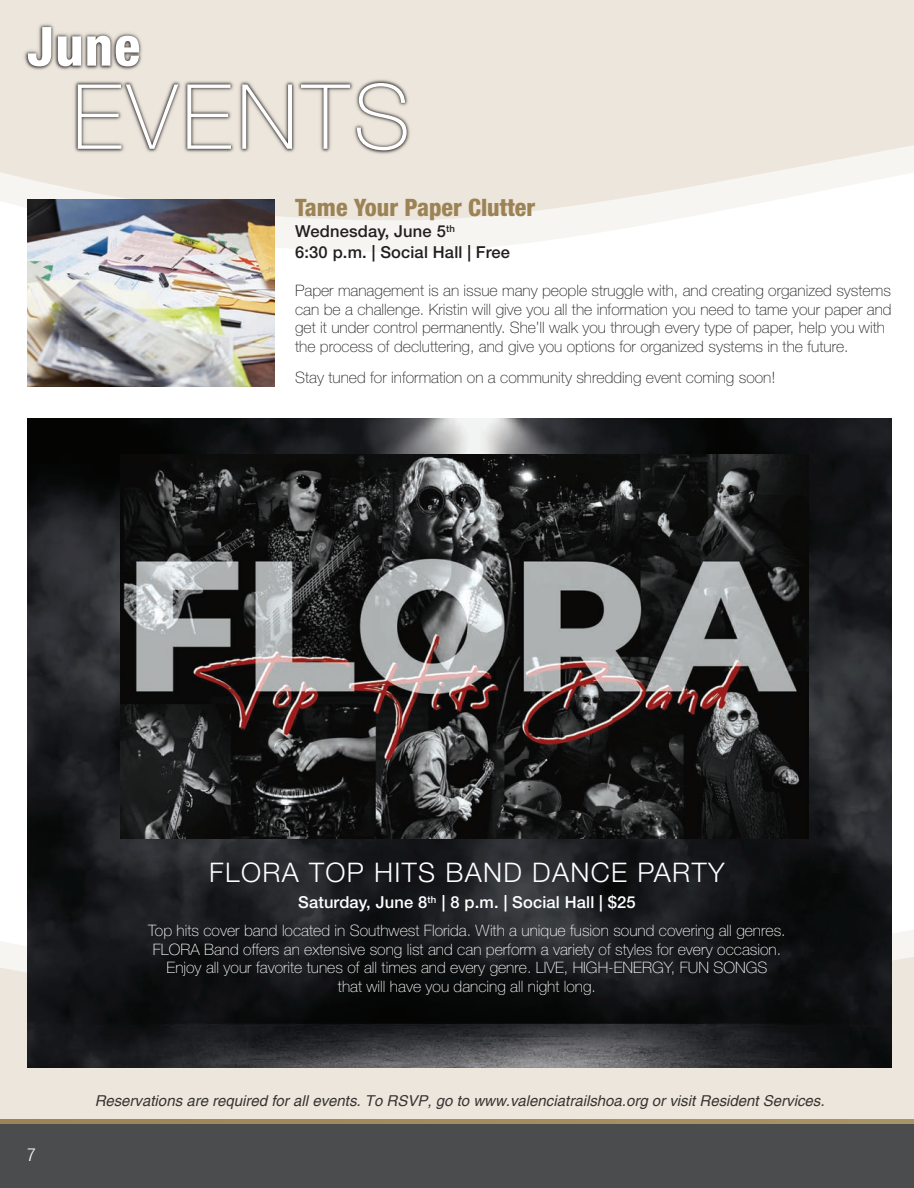
<style>
.page{position:relative;width:914px;height:1188px;background:#fff}
.page>*{position:absolute;margin:0;border:0;box-sizing:border-box;transform-origin:0 0}
.t1{font:100 90px "Helvetica Neue LT Std";letter-spacing:.05em;color:#fff}
.t2{font:800 condensed 54px "Helvetica Neue LT Std";color:#fff}
.t3{font:300 27px "Helvetica Neue LT Std";letter-spacing:.05em;color:#fff}
.t4{font:800 condensed 24px "Helvetica Neue LT Std";color:#9c8356}
.t5{font:300 condensed 18px "Helvetica Neue LT Std";color:#fff}
.t6{font:500 16.5px/21px "Helvetica Neue LT Std";letter-spacing:.01em;color:#231f20}
.t7{font:500 16.5px "Helvetica Neue LT Std";letter-spacing:.01em;color:#fff}
.t8{font:100 15.75px/18.8px "Helvetica Neue LT Std";color:#231f20}
.t9{font:100 15.75px/18.8px "Helvetica Neue LT Std";color:#fff;text-align:center}
.t10{font:italic 15px "Helvetica";color:#231f20}
</style>
<div class="page">
<svg style="left:0;top:878px;width:913px;height:241px;background:#e8e2d9"></svg>
<hr style="left:0;top:1119px;width:913px;height:4px;background:#a38c5e">
<div style="left:0;top:1123px;width:913px;height:64px;background:#4b4c4d"></div>
<svg style="left:274px;top:222px;width:383px;height:36px;fill:#f7f5f1"></svg>
<svg style="left:0;top:0;width:913px;height:222px;background:#ede8df"></svg>
<img style="left:27px;top:419px;width:864px;height:647px">
<div style="left:22px;top:21px;width:123px;height:51px;background:#231f20;opacity:.25"></div>
<div style="left:72px;top:77px;width:340px;height:79px;background:#231f20;opacity:.25"></div>
<img style="left:27px;top:199px;width:247px;height:188px">
<img style="left:121px;top:454px;width:687px;height:384px">
<h2 class="t2" style="left:27px;top:13px;width:115px">June</h2>
<h1 class="t1" style="left:72px;top:65px;width:339px">EVENTS</h1>
<h3 class="t4" style="left:295px;top:193px;width:241px">Tame Your Paper Clutter</h3>
<p class="t6" style="left:295px;top:221px;width:216px">Wednesday, June 5<sup>th<br></sup>6:30 p.m. | Social Hall | Free</p>
<p class="t8" style="left:295px;top:281px;width:598px">Paper management is an issue many people struggle with, and creating organized systems can be a challenge. Kristin will give you all the information you need to tame your paper and get it under control permanently. She’ll walk you through every type of paper, help you with the process of decluttering, and give you options for organized systems in the future.</p>
<p class="t8" style="left:295px;top:368px;width:482px">Stay tuned for information on a community shredding event coming soon!</p>
<h3 class="t3" style="left:209px;top:856px;width:516px">FLORA TOP HITS BAND DANCE PARTY</h3>
<p class="t7" style="left:298px;top:892px;width:339px">Saturday, June 8<sup>th</sup> | 8 p.m. | Social Hall | $25</p>
<p class="t9" style="left:148px;top:920px;width:638px">Top hits cover band located in Southwest Florida. With a unique fusion sound covering all genres.<br>FLORA Band offers an extensive song list and can perform a variety of styles for every occasion.<br>Enjoy all your favorite tunes of all times and every genre. LIVE, HIGH-ENERGY, FUN SONGS<br>that will have you dancing all night long.</p>
<p class="t5" style="left:27px;top:1143px;width:10px">7</p>
<p class="t10" style="left:95px;top:1091px;width:731px">Reservations are required for all events. To RSVP, go to www.valenciatrailshoa.org or visit Resident Services.</p>
</div>
